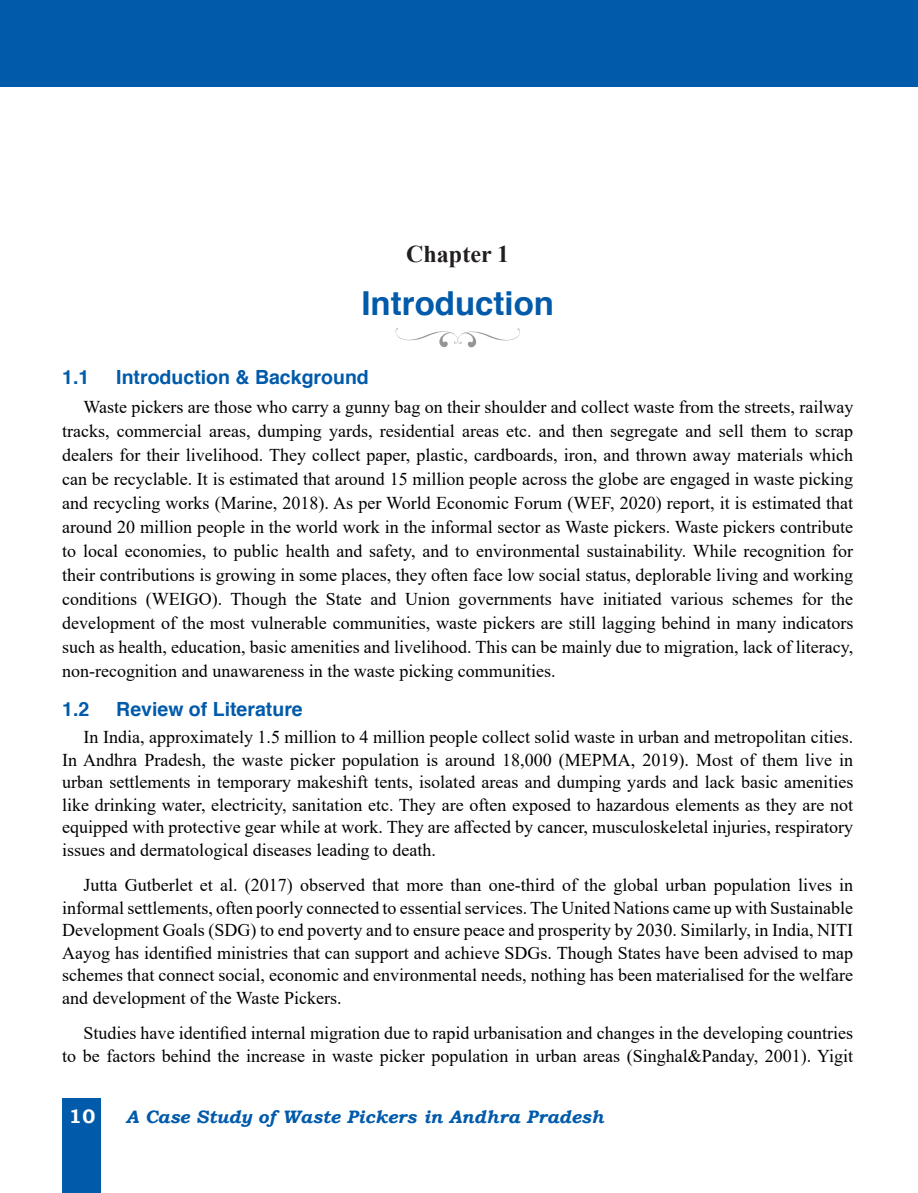
<style>
.page{position:relative;width:918px;height:1193px;background:#fff}
.page>*{position:absolute;margin:0;border:0;box-sizing:border-box;transform-origin:0 0}
.t1{font:700 33px "Helvetica";color:#015aaa}
.t2{font:700 24px "Times New Roman";color:#231f20}
.t3{font:700 19.5px "Helvetica";color:#015aaa}
.t4{font:700 19.5px "Bookman Old Style";color:#fff}
.t5{font:18px/24px "Times New Roman";color:#000;text-align:justify}
.t6{font:italic 700 18px "Bookman Old Style";color:#015aaa}
</style>
<div class="page">
<div style="left:0;top:0;width:916px;height:86px;background:#015aaa"></div>
<div style="left:62px;top:1097px;width:38px;height:95px;background:#015aaa"></div>
<hr style="left:916px;top:0;width:1px;height:86px;background:#015aaa">
<svg style="left:395px;top:328px;width:125px;height:19px"></svg>
<p class="t2" style="left:406px;top:237px;width:104px">Chapter 1</p>
<p class="t1" style="left:361px;top:282px;width:194px">Introduction</p>
<p class="t3" style="left:62px;top:365px;width:29px">1.1</p>
<p class="t3" style="left:116px;top:365px;width:254px">Introduction &amp; Background</p>
<p class="t5" style="left:62px;top:394px;width:792px;text-indent:21px">Waste pickers are those who carry a gunny bag on their shoulder and collect waste from the streets, railway tracks, commercial areas, dumping yards, residential areas etc. and then segregate and sell them to scrap dealers for their livelihood. They collect paper, plastic, cardboards, iron, and thrown away materials which can be recyclable. It is estimated that around 15 million people across the globe are engaged in waste picking and recycling works (Marine, 2018). As per World Economic Forum (WEF, 2020) report, it is estimated that around 20 million people in the world work in the informal sector as Waste pickers. Waste pickers contribute to local economies, to public health and safety, and to environmental sustainability. While recognition for their contributions is growing in some places, they often face low social status, deplorable living and working conditions (WEIGO). Though the State and Union governments have initiated various schemes for the development of the most vulnerable communities, waste pickers are still lagging behind in many indicators such as health, education, basic amenities and livelihood. This can be mainly due to migration, lack of literacy, non-recognition and unawareness in the waste picking communities.</p>
<p class="t3" style="left:62px;top:697px;width:29px">1.2</p>
<p class="t3" style="left:116px;top:697px;width:188px">Review of Literature</p>
<p class="t5" style="left:62px;top:725px;width:792px;line-height:22.5px;text-indent:21px">In India, approximately 1.5 million to 4 million people collect solid waste in urban and metropolitan cities.<br>In Andhra Pradesh, the waste picker population is around 18,000 (MEPMA, 2019). Most of them live in urban settlements in temporary makeshift tents, isolated areas and dumping yards and lack basic amenities like drinking water, electricity, sanitation etc. They are often exposed to hazardous elements as they are not equipped with protective gear while at work. They are affected by cancer, musculoskeletal injuries, respiratory issues and dermatological diseases leading to death.</p>
<p class="t5" style="left:62px;top:873px;width:792px;line-height:22.5px;text-indent:21px">Jutta Gutberlet et al. (2017) observed that more than one-third of the global urban population lives in informal settlements, often poorly connected to essential services. The United Nations came up with Sustainable Development Goals (SDG) to end poverty and to ensure peace and prosperity by 2030. Similarly, in India, NITI Aayog has identified ministries that can support and achieve SDGs. Though States have been advised to map schemes that connect social, economic and environmental needs, nothing has been materialised for the welfare and development of the Waste Pickers.</p>
<p class="t5" style="left:62px;top:1020px;width:792px;line-height:22.5px;text-align:right">Studies have identified internal migration due to rapid urbanisation and changes in the developing countries<br>to be factors behind the increase in waste picker population in urban areas (Singhal&amp;Panday, 2001). Yigit</p>
<p class="t4" style="left:69px;top:1101px;width:28px">10</p>
<p class="t6" style="left:126px;top:1103px;width:479px">A Case Study of Waste Pickers in Andhra Pradesh</p>
</div>
